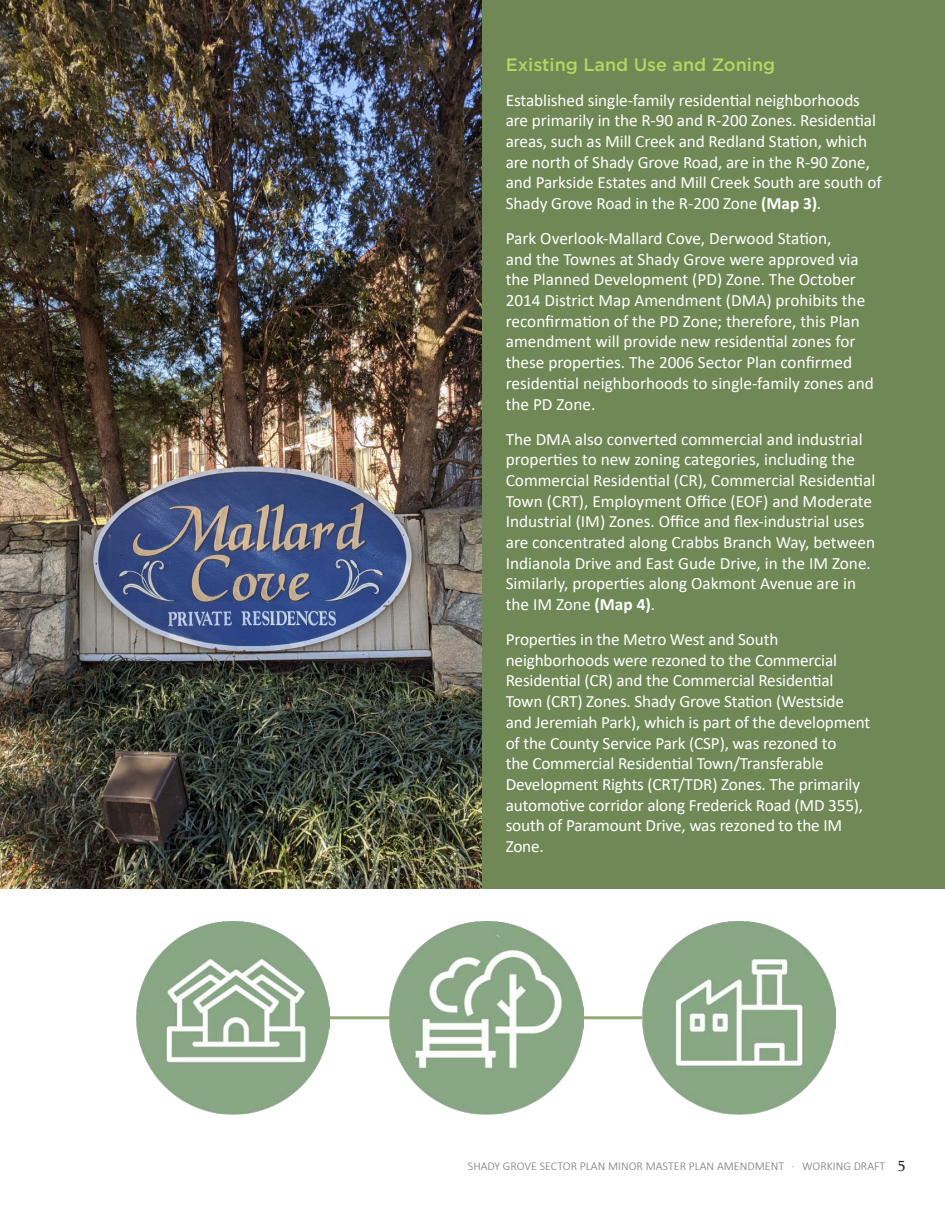
<style>
.page{position:relative;width:945px;height:1215px;background:#fff}
.page>*{position:absolute;margin:0;border:0;box-sizing:border-box;transform-origin:0 0}
.Header_Level_3{font:500 18px "Gotham";color:#b6d65f}
.Body{font:17.25px/20.7px "Calibri";letter-spacing:-.005em;color:#fff}
.t1{font:300 12px "Calibri";color:#76787b}
.s1{font-weight:700}
.s2{font-family:"Sylfaen";font-weight:400;font-size:6px}
.s3{font-family:"Sylfaen";font-weight:400;font-size:15px;color:#231f20}
</style>
<div class="page">
<div style="left:0;top:0;width:945px;height:888px;background:#708856"></div>
<img style="left:1px;top:0;width:480px;height:888px">
<img style="left:137px;top:921px;width:193px;height:193px">
<img style="left:390px;top:921px;width:193px;height:193px">
<img style="left:642px;top:921px;width:193px;height:193px">
<hr style="left:330px;top:1016px;width:60px;height:3px;background:#92ab76">
<hr style="left:582px;top:1016px;width:60px;height:3px;background:#92ab76">
<p class="Header_Level_3" style="left:506px;top:54px;width:271px">Existing Land Use and Zoning</p>
<p class="Body" style="left:506px;top:89px;width:377px">Established single-family residential neighborhoods are primarily in the R-90 and R-200 Zones. Residential areas, such as Mill Creek and Redland Station, which are north of Shady Grove Road, are in the R-90 Zone, and Parkside Estates and Mill Creek South are south of Shady Grove Road in the R-200 Zone <span class="s1">(Map 3)</span>.</p>
<p class="Body" style="left:506px;top:227px;width:370px">Park Overlook-Mallard Cove, Derwood Station,<br>and the Townes at Shady Grove were approved via the Planned Development (PD) Zone. The October 2014 District Map Amendment (DMA) prohibits the reconfirmation of the PD Zone; therefore, this Plan amendment will provide new residential zones for these properties. The 2006 Sector Plan confirmed residential neighborhoods to single-family zones and the PD Zone.</p>
<p class="Body" style="left:506px;top:428px;width:371px">The DMA also converted commercial and industrial properties to new zoning categories, including the Commercial Residential (CR), Commercial Residential Town (CRT), Employment Office (EOF) and Moderate Industrial (IM) Zones. Office and flex-industrial uses are concentrated along Crabbs Branch Way, between Indianola Drive and East Gude Drive, in the IM Zone.<br>Similarly, properties along Oakmont Avenue are in the IM Zone <span class="s1">(Map 4)</span>.</p>
<p class="Body" style="left:506px;top:629px;width:366px">Properties in the Metro West and South neighborhoods were rezoned to the Commercial Residential (CR) and the Commercial Residential Town (CRT) Zones. Shady Grove Station (Westside and Jeremiah Park), which is part of the development of the County Service Park (CSP), was rezoned to<br>the Commercial Residential Town/Transferable Development Rights (CRT/TDR) Zones. The primarily automotive corridor along Frederick Road (MD 355), south of Paramount Drive, was rezoned to the IM Zone.</p>
<p class="t1" style="left:468px;top:1159px;width:439px">SHADY GROVE SECTOR PLAN MINOR MASTER PLAN AMENDMENT <span class="s2">•</span> WORKING DRAFT <span class="s3">5</span></p>
</div>
